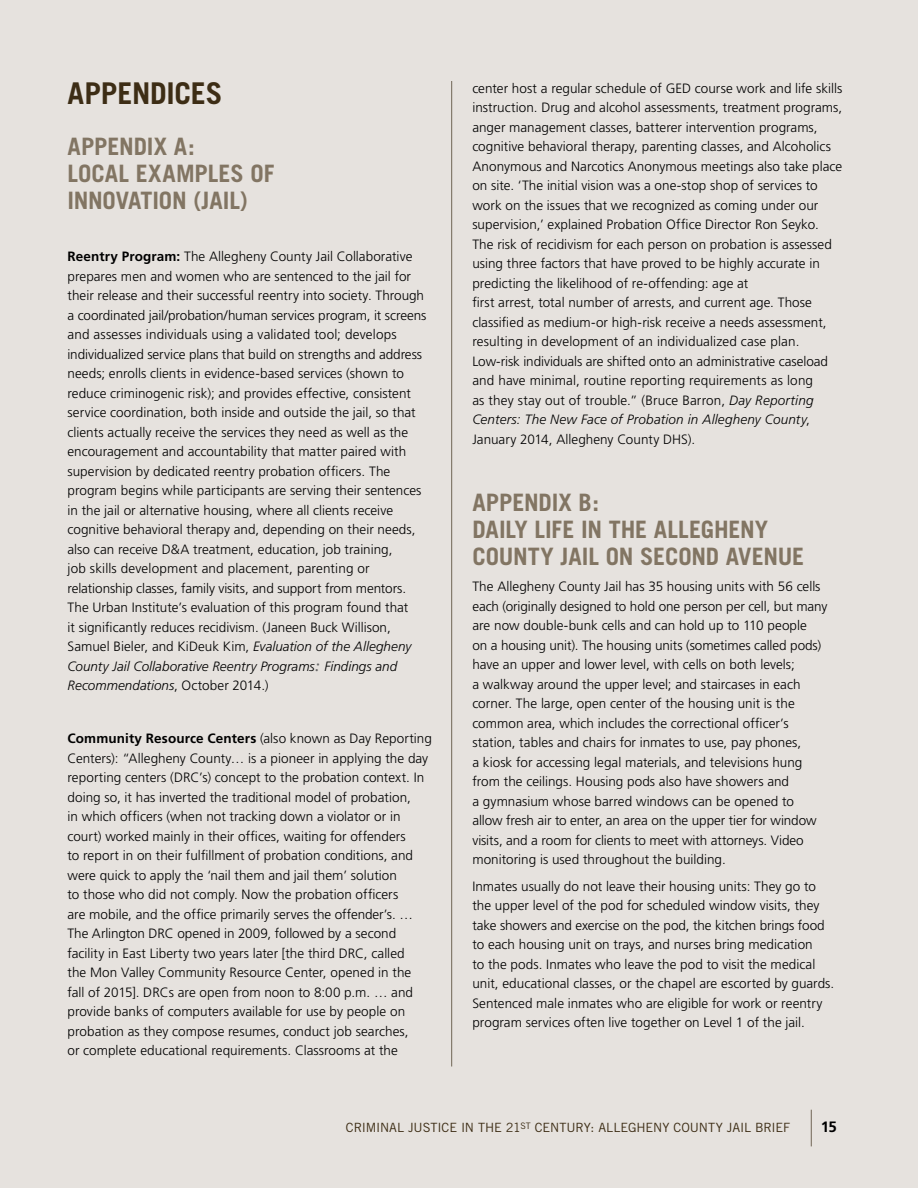
<style>
.page{position:relative;width:918px;height:1188px;background:#e6e2de}
.page>*{position:absolute;margin:0;border:0;box-sizing:border-box;transform-origin:0 0}
.t1{font:700 30px "Trade Gothic";letter-spacing:-.01em;color:#3d2d15}
.t2{font:700 24px/27px "Trade Gothic";letter-spacing:-.005em;color:#827563}
.t3{font:700 15px "Frutiger";color:#000}
.t4{font:300 13.5px/19.5px "Frutiger";color:#000}
.t5{font:12.75px "Trade Gothic";letter-spacing:-.005em;color:#3d2d15}
.s1{font-style:italic}
.s2{font-weight:700}
.s3{font-family:"Georgia";font-weight:400;font-style:italic;font-size:15.75px;color:#666}
</style>
<div class="page">
<hr style="left:451px;top:81px;width:1px;height:985px;background:#706555">
<hr style="left:811px;top:1110px;width:1px;height:36px;background:#706555">
<hr style="left:0;top:0;width:1px;height:1188px;background:#f5efe2">
<h1 class="t1" style="left:68px;top:75px;width:157px">APPENDICES</h1>
<p class="t4" style="left:472px;top:78px;width:371px">center host a regular schedule of GED course work and life skills instruction. Drug and alcohol assessments, treatment programs, anger management classes, batterer intervention programs, cognitive behavioral therapy, parenting classes, and Alcoholics Anonymous and Narcotics Anonymous meetings also take place on site. ‘The initial vision was a one-stop shop of services to work on the issues that we recognized as coming under our supervision,’ explained Probation Office Director Ron Seyko.<br>The risk of recidivism for each person on probation is assessed using three factors that have proved to be highly accurate in predicting the likelihood of re-offending: age at<br>first arrest, total number of arrests, and current age. Those classified as medium-or high-risk receive a needs assessment, resulting in development of an individualized case plan.<br>Low-risk individuals are shifted onto an administrative caseload and have minimal, routine reporting requirements as long<br>as they stay out of trouble.” (Bruce Barron, <span class="s1">Day Reporting Centers: The New Face of Probation in Allegheny County</span>, January 2014, Allegheny County DHS).</p>
<h2 class="t2" style="left:68px;top:132px;width:208px">APPENDIX A:<br>LOCAL EXAMPLES OF<br>INNOVATION (JAIL)</h2>
<p class="t4" style="left:67px;top:247px;width:360px"><span class="s2">Reentry Program:</span> The Allegheny County Jail Collaborative prepares men and women who are sentenced to the jail for their release and their successful reentry into society. Through a coordinated jail/probation/human services program, it screens and assesses individuals using a validated tool; develops individualized service plans that build on strengths and address needs; enrolls clients in evidence-based services (shown to reduce criminogenic risk); and provides effective, consistent service coordination, both inside and outside the jail, so that clients actually receive the services they need as well as the encouragement and accountability that matter paired with supervision by dedicated reentry probation officers. The program begins while participants are serving their sentences in the jail or alternative housing, where all clients receive cognitive behavioral therapy and, depending on their needs, also can receive D&amp;A treatment, education, job training,<br>job skills development and placement, parenting or relationship classes, family visits, and support from mentors.<br>The Urban Institute’s evaluation of this program found that<br>it significantly reduces recidivism. (Janeen Buck Willison, Samuel Bieler, and KiDeuk Kim, <span class="s1">Evaluation of the Allegheny County Jail Collaborative Reentry Programs</span><span class="s3">:</span> <span class="s1">Findings and Recommendations</span>, October 2014.)</p>
<h2 class="t2" style="left:472px;top:489px;width:333px">APPENDIX B:<br>DAILY LIFE IN THE ALLEGHENY<br>COUNTY JAIL ON SECOND AVENUE</h2>
<p class="t4" style="left:472px;top:577px;width:357px">The Allegheny County Jail has 35 housing units with 56 cells each (originally designed to hold one person per cell, but many are now double-bunk cells and can hold up to 110 people<br>on a housing unit). The housing units (sometimes called pods) have an upper and lower level, with cells on both levels;<br>a walkway around the upper level; and staircases in each corner. The large, open center of the housing unit is the common area, which includes the correctional officer’s station, tables and chairs for inmates to use, pay phones,<br>a kiosk for accessing legal materials, and televisions hung from the ceilings. Housing pods also have showers and<br>a gymnasium whose barred windows can be opened to allow fresh air to enter, an area on the upper tier for window visits, and a room for clients to meet with attorneys. Video monitoring is used throughout the building.</p>
<p class="t4" style="left:472px;top:876px;width:364px">Inmates usually do not leave their housing units: They go to the upper level of the pod for scheduled window visits, they take showers and exercise on the pod, the kitchen brings food to each housing unit on trays, and nurses bring medication<br>to the pods. Inmates who leave the pod to visit the medical unit, educational classes, or the chapel are escorted by guards.<br>Sentenced male inmates who are eligible for work or reentry program services often live together on Level 1 of the jail.</p>
<p class="t4" style="left:67px;top:729px;width:366px"><span class="s2">Community Resource Centers</span> (also known as Day Reporting Centers): “Allegheny County… is a pioneer in applying the day reporting centers (DRC’s) concept to the probation context. In doing so, it has inverted the traditional model of probation,<br>in which officers (when not tracking down a violator or in court) worked mainly in their offices, waiting for offenders<br>to report in on their fulfillment of probation conditions, and were quick to apply the ‘nail them and jail them’ solution<br>to those who did not comply. Now the probation officers<br>are mobile, and the office primarily serves the offender’s. … The Arlington DRC opened in 2009, followed by a second facility in East Liberty two years later [the third DRC, called<br>the Mon Valley Community Resource Center, opened in the<br>fall of 2015]. DRCs are open from noon to 8:00 p.m. … and provide banks of computers available for use by people on probation as they compose resumes, conduct job searches,<br>or complete educational requirements. Classrooms at the</p>
<p class="t5" style="left:346px;top:1120px;width:446px">CRIMINAL JUSTICE IN THE 21<sup>st</sup> CENTURY: ALLEGHENY COUNTY JAIL BRIEF</p>
<p class="t3" style="left:821px;top:1118px;width:18px">15</p>
</div>
